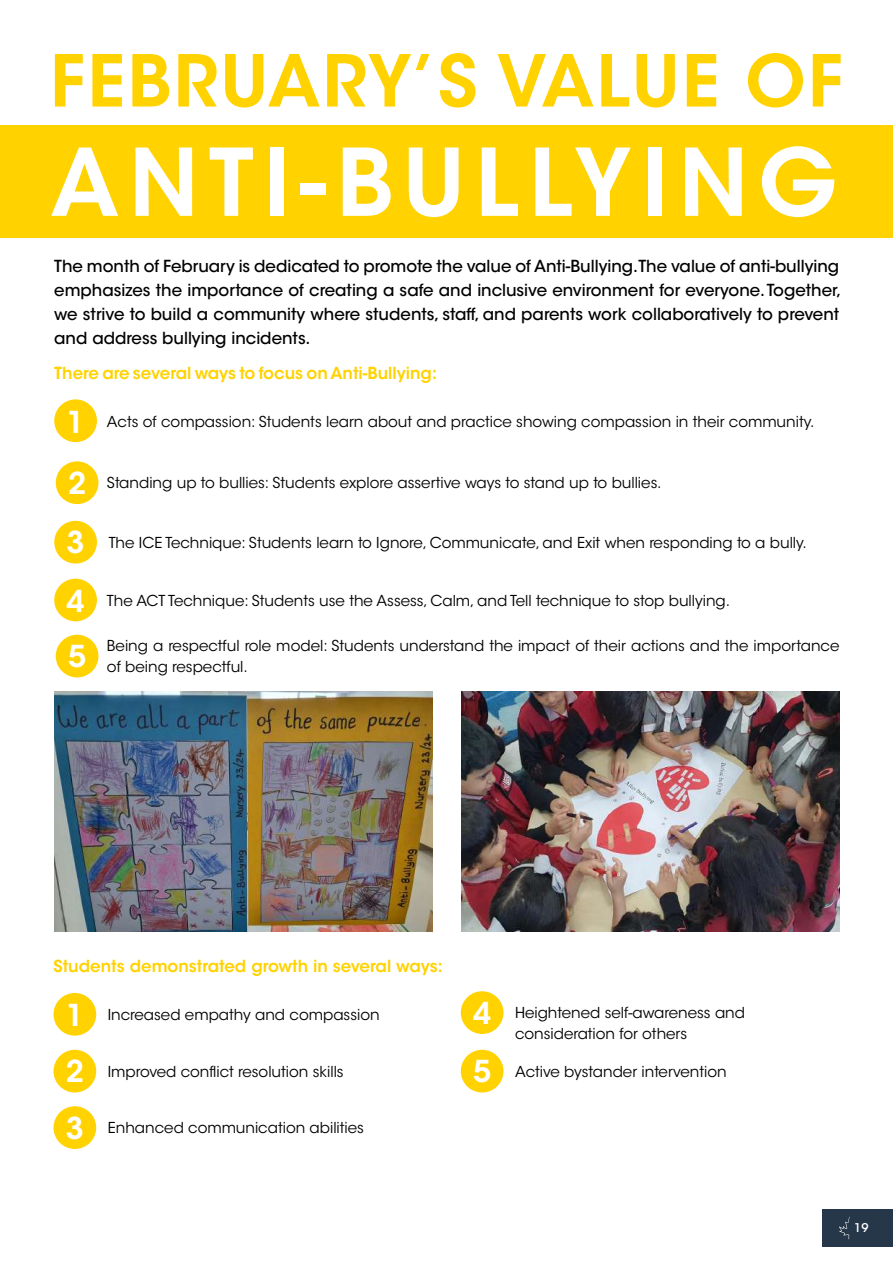
<style>
.page{position:relative;width:893px;height:1263px;background:#fff}
.page>*{position:absolute;margin:0;border:0;box-sizing:border-box;transform-origin:0 0}
.t1{font:600 92.4px "ITC Avant Garde Std";letter-spacing:.11em;color:#fff}
.t2{font:600 70.95px "ITC Avant Garde Std";letter-spacing:.03em;color:#ffd200}
.t3{font:600 30px/56.2px "ITC Avant Garde Std";color:#fff;text-align:justify}
.t4{font:500 16.5px/24px "ITC Avant Garde Std";color:#000}
.t5{font:600 16.5px "ITC Avant Garde Std";color:#ffd200}
.t6{font:15px/21px "ITC Avant Garde Std";color:#000}
.t7{font:500 12px "ITC Avant Garde Std";color:#fff}
</style>
<div class="page">
<div style="left:822px;top:1209px;width:71px;height:38px;background:#26374a"></div>
<svg style="left:839px;top:1216px;width:11px;height:23px"></svg>
<div style="left:0;top:126px;width:893px;height:112px;background:#ffd200"></div>
<div style="left:54px;top:399px;width:43px;height:43px;background:#ffd200;border-radius:50%"></div>
<div style="left:54px;top:579px;width:43px;height:42px;background:#ffd200;border-radius:50%"></div>
<div style="left:56px;top:461px;width:42px;height:43px;background:#ffd200;border-radius:50%"></div>
<div style="left:56px;top:635px;width:42px;height:42px;background:#ffd200;border-radius:50%"></div>
<div style="left:54px;top:521px;width:43px;height:42px;background:#ffd200;border-radius:50%"></div>
<div style="left:54px;top:993px;width:42px;height:43px;background:#ffd200;border-radius:50%"></div>
<div style="left:54px;top:1050px;width:42px;height:42px;background:#ffd200;border-radius:50%"></div>
<div style="left:54px;top:1106px;width:42px;height:43px;background:#ffd200;border-radius:50%"></div>
<div style="left:461px;top:991px;width:42px;height:43px;background:#ffd200;border-radius:50%"></div>
<div style="left:461px;top:1050px;width:42px;height:42px;background:#ffd200;border-radius:50%"></div>
<img style="left:54px;top:692px;width:378px;height:239px">
<img style="left:461px;top:692px;width:378px;height:239px">
<h2 class="t2" style="left:50px;top:36px;width:795px">FEBRUARY’S VALUE OF</h2>
<h1 class="t1" style="left:51px;top:124px;width:788px">ANTI-BULLYING</h1>
<p class="t4" style="left:54px;top:254px;width:789px">The month of February is dedicated to promote the value of Anti-Bullying.The value of anti-bullying emphasizes the importance of creating a safe and inclusive environment for everyone. Together, we strive to build a community where students, staff, and parents work collaboratively to prevent and address bullying incidents.</p>
<p class="t5" style="left:54px;top:363px;width:384px">There are several ways to focus on Anti-Bullying:</p>
<p class="t6" style="left:107px;top:411px;width:709px">Acts of compassion: Students learn about and practice showing compassion in their community.</p>
<h3 class="t3" style="left:67px;top:393px;width:20px">1</h3>
<h3 class="t3" style="left:68px;top:455px;width:20px">2</h3>
<p class="t6" style="left:107px;top:472px;width:556px">Standing up to bullies: Students explore assertive ways to stand up to bullies.</p>
<h3 class="t3" style="left:67px;top:514px;width:20px">3</h3>
<p class="t6" style="left:109px;top:532px;width:700px">The ICE Technique: Students learn to Ignore, Communicate, and Exit when responding to a bully.</p>
<h3 class="t3" style="left:67px;top:573px;width:20px">4</h3>
<p class="t6" style="left:107px;top:590px;width:625px">The ACT Technique: Students use the Assess, Calm, and Tell technique to stop bullying.</p>
<h3 class="t3" style="left:68px;top:628px;width:20px">5</h3>
<p class="t6" style="left:107px;top:635px;width:734px">Being a respectful role model: Students understand the impact of their actions and the importance of being respectful.</p>
<p class="t5" style="left:54px;top:955px;width:391px">Students demonstrated growth in several ways:</p>
<p class="t6" style="left:108px;top:1004px;width:273px">Increased empathy and compassion</p>
<h3 class="t3" style="left:66px;top:987px;width:20px">1<br>2<br>3</h3>
<h3 class="t3" style="left:473px;top:983px;width:20px;line-height:58.5px">4<br>5</h3>
<p class="t6" style="left:108px;top:1061px;width:237px">Improved conflict resolution skills</p>
<p class="t6" style="left:108px;top:1117px;width:258px">Enhanced communication abilities</p>
<p class="t6" style="left:515px;top:1002px;width:232px">Heightened self-awareness and consideration for others</p>
<p class="t6" style="left:515px;top:1061px;width:213px">Active bystander intervention</p>
<p class="t7" style="left:854px;top:1220px;width:16px">19</p>
</div>
